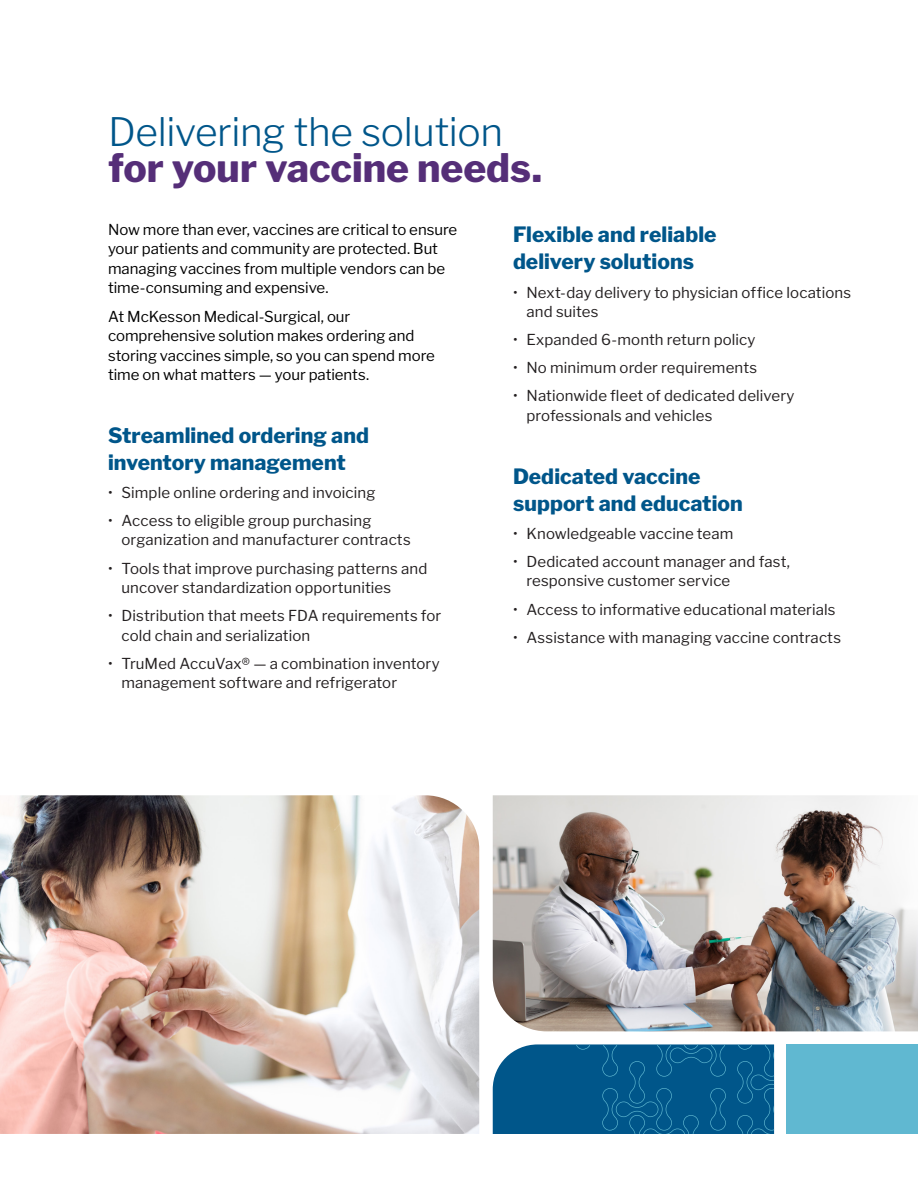
<style>
.page{position:relative;width:918px;height:1188px;background:#fff}
.page>*{position:absolute;margin:0;border:0;box-sizing:border-box;transform-origin:0 0}
.t1{font:300 39px/36px "Libre Franklin";letter-spacing:-.01em;color:#00568a}
.Subhead{font:800 21px/27px "Libre Franklin";letter-spacing:.005em;color:#00568a}
.t2{font:15px/19.5px "Libre Franklin";letter-spacing:.01em;color:#231f20}
.t3{font:15px/19.5px "Libre Franklin";color:#000}
.s1{font-weight:800;color:#552e78}
</style>
<div class="page">
<img style="left:493px;top:795px;width:425px;height:236px">
<img style="left:0;top:795px;width:479px;height:339px">
<svg style="left:493px;top:1044px;width:281px;height:90px;background:#085d8f"></svg>
<div style="left:787px;top:1044px;width:131px;height:90px;background:#60b8d1"></div>
<p class="t1" style="left:108px;top:114px;width:436px">Delivering the solution <span class="s1">for your vaccine needs.</span></p>
<p class="t3" style="left:108px;top:220px;width:351px">Now more than ever, vaccines are critical to ensure your patients and community are protected. But managing vaccines from multiple vendors can be time-consuming and expensive.</p>
<p class="t3" style="left:108px;top:306px;width:328px">At McKesson Medical-Surgical, our comprehensive solution makes ordering and storing vaccines simple, so you can spend more time on what matters — your patients.</p>
<p class="Subhead" style="left:513px;top:221px;width:205px">Flexible and reliable delivery solutions</p>
<p class="t2" style="left:526px;top:282px;width:326px;text-indent:-14px">• Next-day delivery to physician office locations and suites</p>
<p class="t2" style="left:513px;top:330px;width:244px">• Expanded 6-month return policy</p>
<p class="t2" style="left:513px;top:358px;width:246px">• No minimum order requirements</p>
<p class="t2" style="left:526px;top:386px;width:270px;text-indent:-14px">• Nationwide fleet of dedicated delivery professionals and vehicles</p>
<p class="Subhead" style="left:108px;top:422px;width:263px">Streamlined ordering and inventory management</p>
<p class="t2" style="left:108px;top:483px;width:269px">• Simple online ordering and invoicing</p>
<p class="t2" style="left:122px;top:511px;width:291px;text-indent:-14px">• Access to eligible group purchasing organization and manufacturer contracts</p>
<p class="t2" style="left:122px;top:558px;width:307px;text-indent:-14px">• Tools that improve purchasing patterns and uncover standardization opportunities</p>
<p class="t2" style="left:122px;top:606px;width:321px;text-indent:-14px">• Distribution that meets FDA requirements for cold chain and serialization</p>
<p class="t2" style="left:122px;top:654px;width:320px;text-indent:-14px">• TruMed AccuVax® — a combination inventory management software and refrigerator</p>
<p class="Subhead" style="left:513px;top:463px;width:231px">Dedicated vaccine support and education</p>
<p class="t2" style="left:513px;top:524px;width:222px">• Knowledgeable vaccine team</p>
<p class="t2" style="left:526px;top:552px;width:265px;text-indent:-14px">• Dedicated account manager and fast, responsive customer service</p>
<p class="t2" style="left:513px;top:599px;width:324px">• Access to informative educational materials</p>
<p class="t2" style="left:513px;top:627px;width:330px">• Assistance with managing vaccine contracts</p>
</div>
